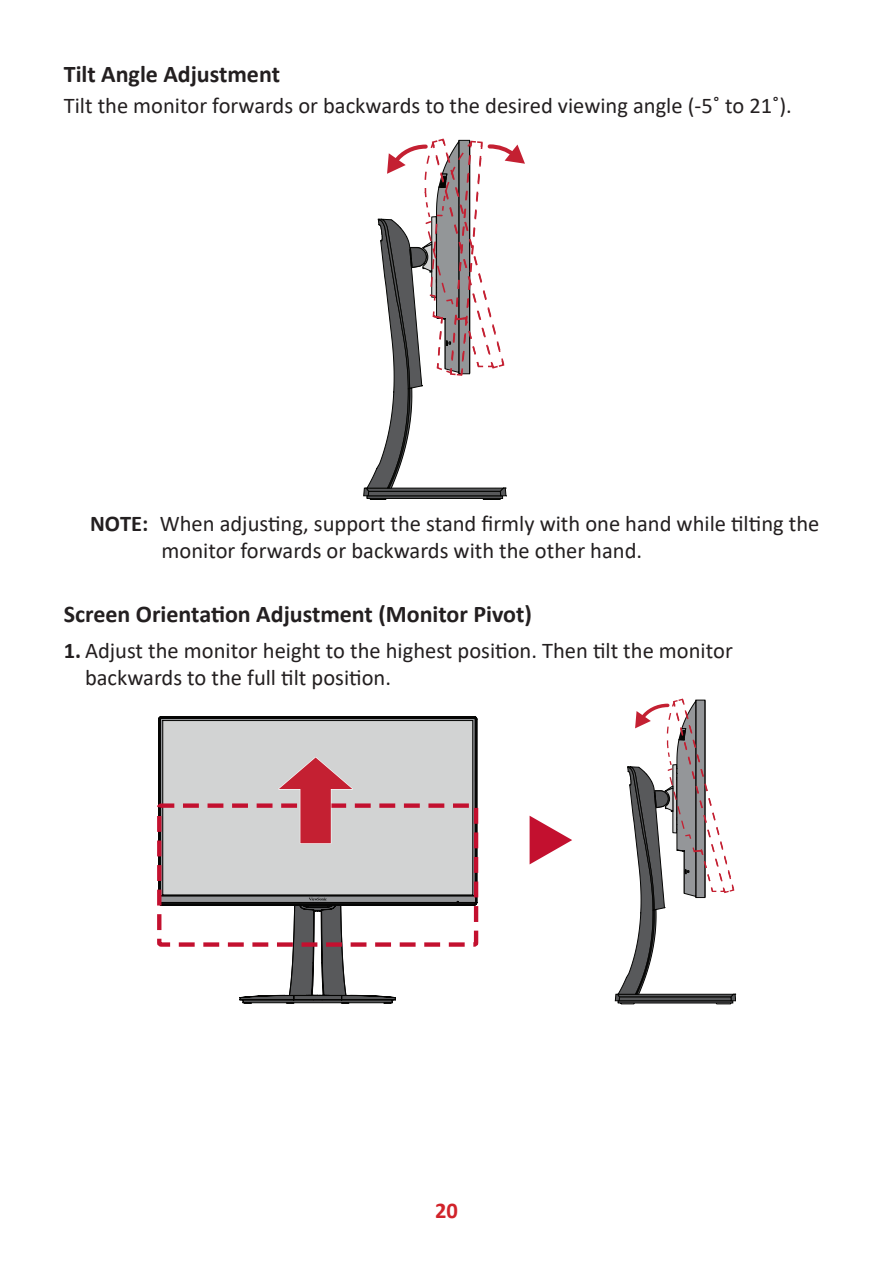
<style>
.page{position:relative;width:893px;height:1263px;background:#fff}
.page>*{position:absolute;margin:0;border:0;box-sizing:border-box;transform-origin:0 0}
.t1{font:700 24px "Calibri";color:#231f20}
.t2{font:22.5px/27px "Calibri";color:#231f20}
.t3{font:700 22.5px "Calibri";color:#d1232a}
.s1{font-weight:700}
</style>
<div class="page">
<svg style="left:363px;top:139px;width:162px;height:361px"></svg>
<svg style="left:529px;top:815px;width:43px;height:50px"></svg>
<svg style="left:158px;top:716px;width:319px;height:189px;background:#c3c4c4"></svg>
<svg style="left:239px;top:898px;width:157px;height:106px"></svg>
<div style="left:157px;top:803px;width:321px;height:144px;border:4px dashed #c3102f;border-radius:2px"></div>
<svg style="left:276px;top:756px;width:79px;height:88px;background:#cd878f"></svg>
<svg style="left:614px;top:698px;width:123px;height:307px"></svg>
<p class="t1" style="left:64px;top:57px;width:218px">Tilt Angle Adjustment</p>
<p class="t2" style="left:64px;top:91px;width:730px">Tilt the monitor forwards or backwards to the desired viewing angle (-5˚ to 21˚).</p>
<p class="t2" style="left:162px;top:509px;width:659px;text-indent:-71px"><span class="s1">NOTE:</span> When adjusting, support the stand firmly with one hand while tilting the monitor forwards or backwards with the other hand.</p>
<p class="t1" style="left:64px;top:597px;width:470px">Screen Orientation Adjustment (Monitor Pivot)</p>
<p class="t2" style="left:85px;top:636px;width:649px;text-indent:-21px"><span class="s1">1.</span> Adjust the monitor height to the highest position. Then tilt the monitor backwards to the full tilt position.</p>
<p class="t3" style="left:435px;top:1194px;width:24px">20</p>
</div>
